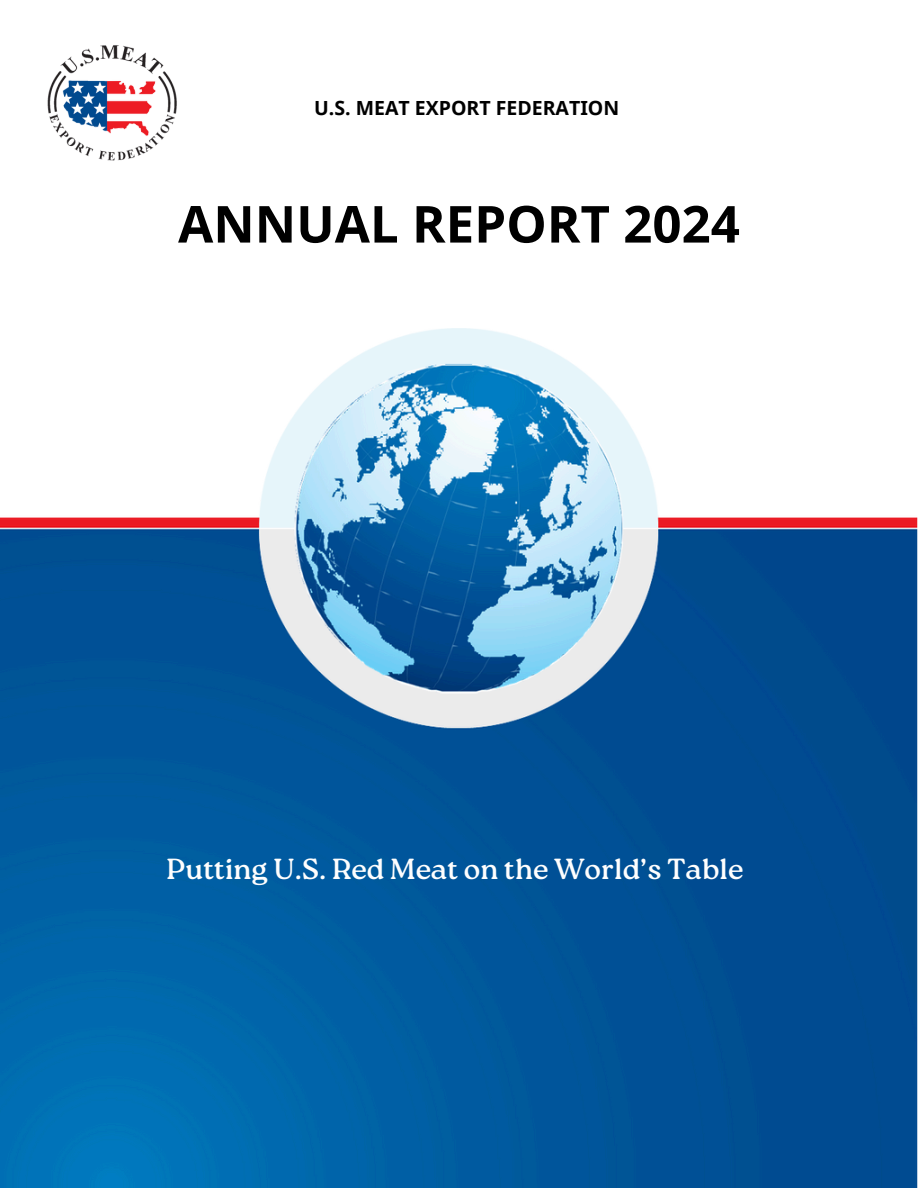
<style>
.page{position:relative;width:918px;height:1188px;background:#fff}
.page>*{position:absolute;margin:0;border:0;box-sizing:border-box;transform-origin:0 0}
.t1{font:700 51px "Noto Sans";color:#000}
.t2{font:29.1px "Roca Two";color:#fefefe}
.t3{font:700 19.5px "Noto Sans";color:#000}
</style>
<div class="page">
<img style="left:0;top:329px;width:918px;height:858px">
<img style="left:47px;top:45px;width:130px;height:116px">
<p class="t3" style="left:314px;top:94px;width:307px">U.S. MEAT EXPORT FEDERATION</p>
<p class="t1" style="left:178px;top:188px;width:563px">ANNUAL REPORT 2024</p>
<h1 class="t2" style="left:167px;top:852px;width:578px">Putting U.S. Red Meat on the World’s Table</h1>
</div>
